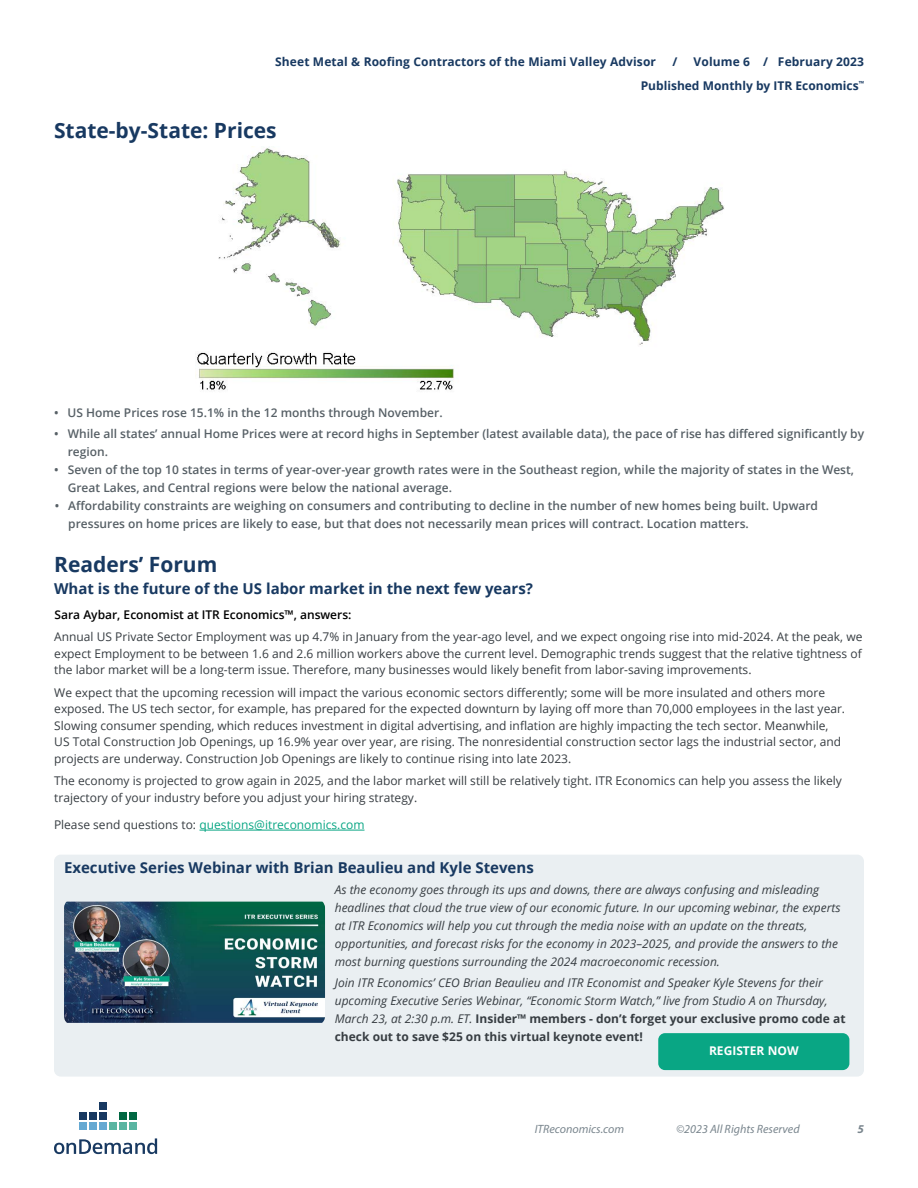
<style>
.page{position:relative;width:918px;height:1188px;background:#fff}
.page>*{position:absolute;margin:0;border:0;box-sizing:border-box;transform-origin:0 0}
.t1{font:700 21px "Open Sans";color:#183961}
.t2{font:700 15px "Open Sans";color:#183961}
.t3{font:12px/16.5px "Open Sans";color:#373d42}
.t4{font:italic 12px/18px "Open Sans";color:#373d42}
.t5{font:600 12px/18px "Open Sans";color:#576066}
.t6{font:700 12px/24.6px "Open Sans";letter-spacing:.01em;color:#183961;text-align:right}
.t7{font:12px "Open Sans";color:#09a684}
.t8{font:600 12px "Open Sans";color:#000}
.t9{font:italic 12px "Myriad Pro";color:#7a868e}
.t10{font:700 12px "Open Sans";color:#fff}
.t11{font:italic 700 12px "Myriad Pro";color:#7a868e}
.s1{color:#373d42}
.s2{font-weight:700;font-style:normal}
</style>
<div class="page">
<svg style="left:54px;top:1138px;width:103px;height:16px"></svg>
<div style="left:109px;top:1122px;width:8px;height:8px;background:#5ab5a2"></div>
<div style="left:119px;top:1122px;width:8px;height:8px;background:#5ab5a2"></div>
<div style="left:129px;top:1122px;width:8px;height:8px;background:#5ab5a2"></div>
<div style="left:99px;top:1122px;width:8px;height:8px;background:#65a9d2"></div>
<div style="left:89px;top:1122px;width:8px;height:8px;background:#65a9d2"></div>
<div style="left:79px;top:1122px;width:8px;height:8px;background:#65a9d2"></div>
<div style="left:119px;top:1112px;width:8px;height:8px;background:#006742"></div>
<div style="left:99px;top:1112px;width:8px;height:8px;background:#183961"></div>
<div style="left:89px;top:1112px;width:8px;height:8px;background:#183961"></div>
<div style="left:79px;top:1112px;width:8px;height:8px;background:#183961"></div>
<div style="left:129px;top:1112px;width:8px;height:8px;background:#006742"></div>
<div style="left:99px;top:1102px;width:8px;height:8px;background:#183961"></div>
<img style="left:195px;top:147px;width:529px;height:244px">
<hr style="left:200px;top:830px;width:164px;height:1px;background:#09a684">
<div style="left:54px;top:855px;width:810px;height:222px;background:#eaeff2;border-radius:7px"></div>
<div style="left:658px;top:1033px;width:191px;height:37px;background:#09a684;border-radius:7px"></div>
<svg style="left:64px;top:899px;width:261px;height:126px"></svg>
<img style="left:64px;top:902px;width:261px;height:121px">
<p class="t6" style="left:275px;top:49px;width:382px">Sheet Metal &amp; Roofing Contractors of the Miami Valley Advisor</p>
<p class="t6" style="left:672px;top:49px;width:6px">/</p>
<p class="t6" style="left:641px;top:49px;width:225px">Volume 6 / February 2023<br>Published Monthly by ITR Economics<sup>™</sup></p>
<h1 class="t1" style="left:54px;top:115px;width:224px">State-by-State: Prices</h1>
<p class="t5" style="left:54px;top:404px;width:390px">• US Home Prices rose 15.1% in the 12 months through November.</p>
<p class="t5" style="left:68px;top:424px;width:798px;text-indent:-14px">• While all states’ annual Home Prices were at record highs in September (latest available data), the pace of rise has differed significantly by region.</p>
<p class="t5" style="left:68px;top:460px;width:788px;text-indent:-14px">• Seven of the top 10 states in terms of year-over-year growth rates were in the Southeast region, while the majority of states in the West,<br>Great Lakes, and Central regions were below the national average.</p>
<p class="t5" style="left:68px;top:496px;width:751px;text-indent:-14px">• Affordability constraints are weighing on consumers and contributing to decline in the number of new homes being built. Upward pressures on home prices are likely to ease, but that does not necessarily mean prices will contract. Location matters.</p>
<h1 class="t1" style="left:54px;top:550px;width:165px">Readers’ Forum</h1>
<p class="t2" style="left:54px;top:578px;width:480px">What is the future of the US labor market in the next few years?</p>
<p class="t3" style="left:54px;top:628px;width:810px;text-align:justify">Annual US Private Sector Employment was up 4.7% in January from the year-ago level, and we expect ongoing rise into mid-2024. At the peak, we expect Employment to be between 1.6 and 2.6 million workers above the current level. Demographic trends suggest that the relative tightness of the labor market will be a long-term issue. Therefore, many businesses would likely benefit from labor-saving improvements.</p>
<p class="t3" style="left:54px;top:684px;width:792px">We expect that the upcoming recession will impact the various economic sectors differently; some will be more insulated and others more exposed. The US tech sector, for example, has prepared for the expected downturn by laying off more than 70,000 employees in the last year.<br>Slowing consumer spending, which reduces investment in digital advertising, and inflation are highly impacting the tech sector. Meanwhile, US Total Construction Job Openings, up 16.9% year over year, are rising. The nonresidential construction sector lags the industrial sector, and projects are underway. Construction Job Openings are likely to continue rising into late 2023.</p>
<p class="t3" style="left:54px;top:772px;width:789px">The economy is projected to grow again in 2025, and the labor market will still be relatively tight. ITR Economics can help you assess the likely trajectory of your industry before you adjust your hiring strategy.</p>
<p class="t7" style="left:54px;top:817px;width:312px"><span class="s1">Please send questions to:</span> questions@itreconomics.com</p>
<p class="t8" style="left:55px;top:606px;width:299px">Sara Aybar, Economist at ITR Economics™, answers:</p>
<p class="t2" style="left:64px;top:857px;width:471px">Executive Series Webinar with Brian Beaulieu and Kyle Stevens</p>
<p class="t4" style="left:335px;top:881px;width:507px">As the economy goes through its ups and downs, there are always confusing and misleading headlines that cloud the true view of our economic future. In our upcoming webinar, the experts at ITR Economics will help you cut through the media noise with an update on the threats, opportunities, and forecast risks for the economy in 2023–2025, and provide the answers to the most burning questions surrounding the 2024 macroeconomic recession.</p>
<p class="t4" style="left:335px;top:974px;width:512px">Join ITR Economics’ CEO Brian Beaulieu and ITR Economist and Speaker Kyle Stevens for their upcoming Executive Series Webinar, “Economic Storm Watch,” live from Studio A on Thursday, March 23, at 2:30 p.m. ET. <span class="s2">Insider™ members - don’t forget your exclusive promo code at check out to save $25 on this virtual keynote event!</span></p>
<p class="t10" style="left:709px;top:1042px;width:91px">REGISTER NOW</p>
<p class="t9" style="left:535px;top:1121px;width:91px">ITReconomics.com</p>
<p class="t9" style="left:676px;top:1121px;width:125px">©2023 All Rights Reserved</p>
<p class="t11" style="left:858px;top:1121px;width:8px">5</p>
</div>
